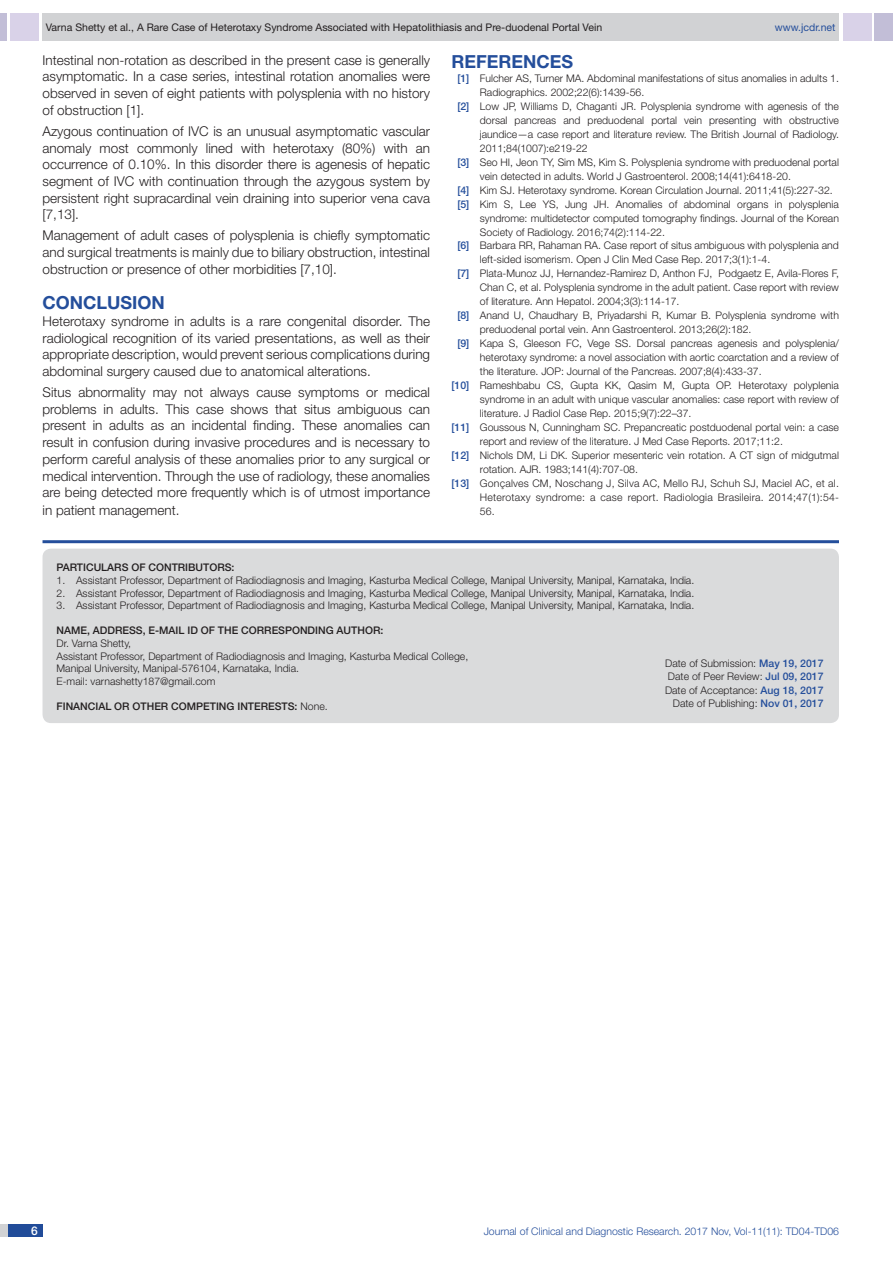
<style>
.page{position:relative;width:893px;height:1263px;background:#fff}
.page>*{position:absolute;margin:0;border:0;box-sizing:border-box;transform-origin:0 0}
.Heading{font:700 18px "Helvetica Neue";color:#244e9b}
.Body_text{font:300 13.5px/16.8px "Helvetica Neue";color:#231f20;text-align:justify}
.t1{font:500 12px "Helvetica Neue";color:#fff}
.Partic_Contri_Txt{font:300 10.5px "Helvetica Neue";color:#231f20}
.Partic_Contri_Txt-2{font:300 10.5px "Helvetica Neue";letter-spacing:.02em;color:#231f20}
.Partic_Contri_Head{font:500 10.5px "Helvetica Neue";color:#231f20}
.t2{font:10.5px "Helvetica Neue";color:#231f20}
.t3{font:300 10.5px "Helvetica Neue";color:#244e9b}
.t4{font:10.5px "Helvetica Neue";color:#244e9b}
.s1{font-weight:500;color:#244e9b}
.s2{font-weight:300}
</style>
<div class="page">
<div style="left:0;top:13px;width:7px;height:28px;background:#c2bed7"></div>
<div style="left:10px;top:13px;width:29px;height:28px;background:#d9d2e8"></div>
<div style="left:43px;top:13px;width:796px;height:28px;background:#d1d2d4"></div>
<div style="left:875px;top:13px;width:18px;height:28px;background:#c2bed7"></div>
<div style="left:843px;top:13px;width:29px;height:28px;background:#d9d2e8"></div>
<div style="left:0;top:1224px;width:43px;height:13px;background:#d1d2d4"></div>
<div style="left:8px;top:1224px;width:35px;height:13px;background:#214c99"></div>
<hr style="left:43px;top:540px;width:796px;height:3px;background:#244e9b">
<div style="left:43px;top:549px;width:796px;height:174px;background:#dadbdc;border-radius:9px"></div>
<p class="t2" style="left:46px;top:21px;width:558px">Varna Shetty et al., A Rare Case of Heterotaxy Syndrome Associated with Hepatolithiasis and Pre-duodenal Portal Vein</p>
<p class="t4" style="left:775px;top:21px;width:62px">www.jcdr.net</p>
<p class="Body_text" style="left:43px;top:51px;width:389px">Intestinal non-rotation as described in the present case is generally asymptomatic. In a case series, intestinal rotation anomalies were observed in seven of eight patients with polysplenia with no history of obstruction [1].</p>
<p class="Body_text" style="left:43px;top:122px;width:389px">Azygous continuation of IVC is an unusual asymptomatic vascular anomaly most commonly lined with heterotaxy (80%) with an occurrence of 0.10%. In this disorder there is agenesis of hepatic segment of IVC with continuation through the azygous system by persistent right supracardinal vein draining into superior vena cava [7,13].</p>
<p class="Body_text" style="left:43px;top:227px;width:389px">Management of adult cases of polysplenia is chiefly symptomatic and surgical treatments is mainly due to biliary obstruction, intestinal obstruction or presence of other morbidities [7,10].</p>
<p class="Heading" style="left:43px;top:291px;width:124px">CONCLUSION</p>
<p class="Body_text" style="left:43px;top:312px;width:389px">Heterotaxy syndrome in adults is a rare congenital disorder. The radiological recognition of its varied presentations, as well as their appropriate description, would prevent serious complications during abdominal surgery caused due to anatomical alterations.</p>
<p class="Body_text" style="left:43px;top:383px;width:389px">Situs abnormality may not always cause symptoms or medical problems in adults. This case shows that situs ambiguous can present in adults as an incidental finding. These anomalies can result in confusion during invasive procedures and is necessary to perform careful analysis of these anomalies prior to any surgical or medical intervention. Through the use of radiology, these anomalies are being detected more frequently which is of utmost importance in patient management.</p>
<p class="Heading" style="left:451px;top:51px;width:123px">REFERENCES</p>
<p class="Partic_Contri_Txt" style="left:457px;top:72px;width:383px"><span class="s1">[1]</span> Fulcher AS, Turner MA. Abdominal manifestations of situs anomalies in adults 1.</p>
<p class="Partic_Contri_Txt" style="left:480px;top:86px;width:166px">Radiographics. 2002;22(6):1439-56.</p>
<p class="Partic_Contri_Txt" style="left:457px;top:100px;width:383px"><span class="s1">[2]</span> Low JP, Williams D, Chaganti JR. Polysplenia syndrome with agenesis of the</p>
<p class="Partic_Contri_Txt" style="left:480px;top:114px;width:361px">dorsal pancreas and preduodenal portal vein presenting with obstructive</p>
<p class="Partic_Contri_Txt" style="left:480px;top:128px;width:361px">jaundice—a case report and literature review. The British Journal of Radiology.</p>
<p class="Partic_Contri_Txt" style="left:480px;top:142px;width:109px">2011;84(1007):e219-22</p>
<p class="Partic_Contri_Txt" style="left:457px;top:156px;width:383px"><span class="s1">[3]</span> Seo HI, Jeon TY, Sim MS, Kim S. Polysplenia syndrome with preduodenal portal</p>
<p class="Partic_Contri_Txt" style="left:480px;top:170px;width:313px">vein detected in adults. World J Gastroenterol. 2008;14(41):6418-20.</p>
<p class="Partic_Contri_Txt" style="left:457px;top:183px;width:377px"><span class="s1">[4]</span> Kim SJ. Heterotaxy syndrome. Korean Circulation Journal. 2011;41(5):227-32.</p>
<p class="Partic_Contri_Txt" style="left:457px;top:197px;width:383px"><span class="s1">[5]</span> Kim S, Lee YS, Jung JH. Anomalies of abdominal organs in polysplenia</p>
<p class="Partic_Contri_Txt" style="left:480px;top:211px;width:361px">syndrome: multidetector computed tomography findings. Journal of the Korean</p>
<p class="Partic_Contri_Txt" style="left:480px;top:225px;width:187px">Society of Radiology. 2016;74(2):114-22.</p>
<p class="Partic_Contri_Txt" style="left:457px;top:239px;width:383px"><span class="s1">[6]</span> Barbara RR, Rahaman RA. Case report of situs ambiguous with polysplenia and</p>
<p class="Partic_Contri_Txt" style="left:480px;top:253px;width:292px">left-sided isomerism. Open J Clin Med Case Rep. 2017;3(1):1-4.</p>
<p class="Partic_Contri_Txt" style="left:457px;top:267px;width:383px"><span class="s1">[7]</span> Plata-Munoz JJ, Hernandez-Ramirez D, Anthon FJ, Podgaetz E, Avila-Flores F,</p>
<p class="Partic_Contri_Txt" style="left:480px;top:281px;width:361px">Chan C, et al. Polysplenia syndrome in the adult patient. Case report with review</p>
<p class="Partic_Contri_Txt" style="left:480px;top:295px;width:201px">of literature. Ann Hepatol. 2004;3(3):114-17.</p>
<p class="Partic_Contri_Txt" style="left:457px;top:309px;width:383px"><span class="s1">[8]</span> Anand U, Chaudhary B, Priyadarshi R, Kumar B. Polysplenia syndrome with</p>
<p class="Partic_Contri_Txt" style="left:480px;top:323px;width:273px">preduodenal portal vein. Ann Gastroenterol. 2013;26(2):182.</p>
<p class="Partic_Contri_Txt" style="left:457px;top:337px;width:383px"><span class="s1">[9]</span> Kapa S, Gleeson FC, Vege SS. Dorsal pancreas agenesis and polysplenia/</p>
<p class="Partic_Contri_Txt" style="left:480px;top:351px;width:361px">heterotaxy syndrome: a novel association with aortic coarctation and a review of</p>
<p class="Partic_Contri_Txt" style="left:480px;top:365px;width:283px">the literature. JOP: Journal of the Pancreas. 2007;8(4):433-37.</p>
<p class="Partic_Contri_Txt" style="left:451px;top:379px;width:389px"><span class="s1">[10]</span> Rameshbabu CS, Gupta KK, Qasim M, Gupta OP. Heterotaxy polyplenia</p>
<p class="Partic_Contri_Txt" style="left:480px;top:393px;width:361px">syndrome in an adult with unique vascular anomalies: case report with review of</p>
<p class="Partic_Contri_Txt" style="left:480px;top:407px;width:213px">literature. J Radiol Case Rep. 2015;9(7):22–37.</p>
<p class="Partic_Contri_Txt" style="left:451px;top:421px;width:389px"><span class="s1">[11]</span> Goussous N, Cunningham SC. Prepancreatic postduodenal portal vein: a case</p>
<p class="Partic_Contri_Txt" style="left:480px;top:435px;width:305px">report and review of the literature. J Med Case Reports. 2017;11:2.</p>
<p class="Partic_Contri_Txt" style="left:451px;top:449px;width:389px"><span class="s1">[12]</span> Nichols DM, Li DK. Superior mesenteric vein rotation. A CT sign of midgutmal</p>
<p class="Partic_Contri_Txt" style="left:480px;top:462px;width:160px">rotation. AJR. 1983;141(4):707-08.</p>
<p class="Partic_Contri_Txt-2" style="left:451px;top:476px;width:389px"><span class="s1">[13]</span> Gonçalves CM, Noschang J, Silva AC, Mello RJ, Schuh SJ, Maciel AC, et al.</p>
<p class="Partic_Contri_Txt-2" style="left:480px;top:490px;width:361px">Heterotaxy syndrome: a case report. Radiologia Brasileira. 2014;47(1):54-</p>
<p class="Partic_Contri_Txt" style="left:480px;top:504px;width:17px">56.</p>
<p class="Partic_Contri_Head" style="left:57px;top:561px;width:28px">PARTICULA</p>
<p class="Partic_Contri_Head" style="left:114px;top:561px;width:122px">RS OF CONTRIBUTORS:</p>
<p class="Partic_Contri_Txt" style="left:57px;top:574px;width:639px">1. Assistant Professor, Department of Radiodiagnosis and Imaging, Kasturba Medical College, Manipal University, Manipal, Karnataka, India.</p>
<p class="Partic_Contri_Txt" style="left:57px;top:586px;width:639px">2. Assistant Professor, Department of Radiodiagnosis and Imaging, Kasturba Medical College, Manipal University, Manipal, Karnataka, India.</p>
<p class="Partic_Contri_Txt" style="left:57px;top:599px;width:639px">3. Assistant Professor, Department of Radiodiagnosis and Imaging, Kasturba Medical College, Manipal University, Manipal, Karnataka, India.</p>
<p class="Partic_Contri_Head" style="left:57px;top:624px;width:9px">NAME</p>
<p class="Partic_Contri_Head" style="left:87px;top:624px;width:80px">, ADDRESS, E-MAIL</p>
<p class="Partic_Contri_Head" style="left:187px;top:624px;width:39px">ID OF THE</p>
<p class="Partic_Contri_Head" style="left:241px;top:624px;width:104px">CORRESPONDING AUTH</p>
<p class="Partic_Contri_Head" style="left:365px;top:624px;width:20px">OR:</p>
<p class="Partic_Contri_Txt" style="left:57px;top:637px;width:76px">Dr. Varna Shetty,</p>
<p class="Partic_Contri_Txt" style="left:57px;top:649px;width:413px">Assistant Professor, Department of Radiodiagnosis and Imaging, Kasturba Medical College,</p>
<p class="Partic_Contri_Txt" style="left:57px;top:662px;width:244px">Manipal University, Manipal-576104, Karnataka, India.</p>
<p class="Partic_Contri_Txt" style="left:57px;top:674px;width:160px">E-mail: varnashetty187@gmail.com</p>
<p class="Partic_Contri_Head" style="left:57px;top:700px;width:92px">Financial OR OTHE</p>
<p class="Partic_Contri_Head" style="left:161px;top:700px;width:49px">R COMPETIN</p>
<p class="Partic_Contri_Head" style="left:227px;top:700px;width:18px">G INTE</p>
<p class="Partic_Contri_Head" style="left:261px;top:700px;width:68px">RESTS: <span class="s2">None.</span></p>
<p class="Partic_Contri_Txt" style="left:665px;top:656px;width:160px">Date of Submission: <span class="s1">May 19, 2017</span></p>
<p class="Partic_Contri_Txt" style="left:668px;top:670px;width:157px">Date of Peer Review: <span class="s1">Jul 09, 2017</span></p>
<p class="Partic_Contri_Txt" style="left:665px;top:683px;width:160px">Date of Acceptance: <span class="s1">Aug 18, 2017</span></p>
<p class="Partic_Contri_Txt" style="left:673px;top:697px;width:152px">Date of Publishing: <span class="s1">Nov 01, 2017</span></p>
<p class="t1" style="left:31px;top:1223px;width:8px">6</p>
<p class="t3" style="left:484px;top:1225px;width:357px">Journal of Clinical and Diagnostic Research. 2017 Nov, Vol-11(11): TD04-TD06</p>
</div>
